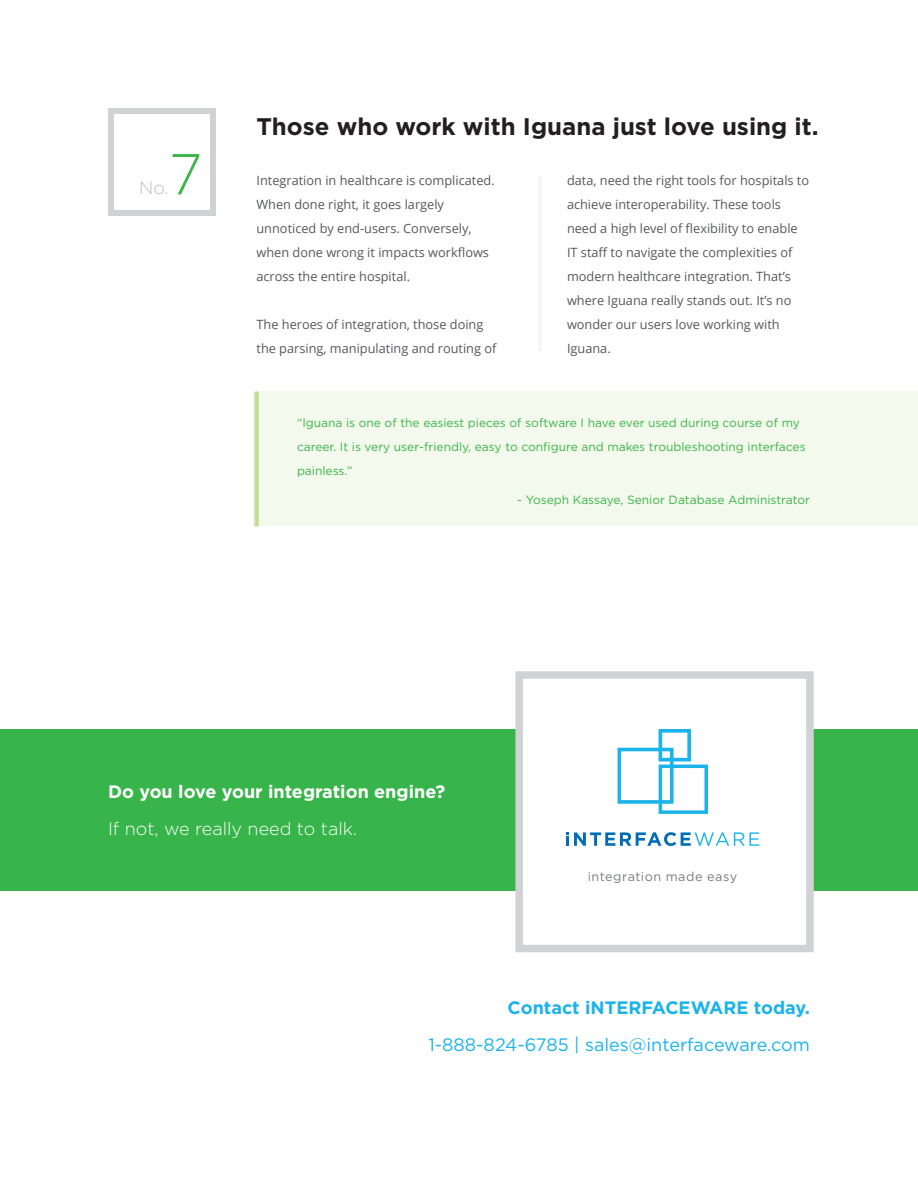
<style>
.page{position:relative;width:918px;height:1188px;background:#fff}
.page>*{position:absolute;margin:0;border:0;box-sizing:border-box;transform-origin:0 0}
.t1{font:300 57.6px "Gotham";color:#3ab54a}
.t2{font:700 24px "Gotham";color:#231f20}
.t3{font:18px "Gotham";color:#1bb3e9}
.t4{font:700 18px "Gotham";color:#fff}
.t5{font:700 18px "Gotham";color:#1bb3e9}
.t6{font:300 18px "Gotham";color:#fff}
.t7{font:300 18px "Gotham";color:#bcbdc0}
.t8{font:12.75px/24px "Open Sans";color:#57585a}
.t9{font:12.75px "Gotham";letter-spacing:.04em;color:#7a7c81}
.t10{font:12px/24px "Gotham";color:#3ab54a}
</style>
<div class="page">
<div style="left:256px;top:392px;width:662px;height:134px;background:#f3f9ec"></div>
<svg style="left:108px;top:108px;width:108px;height:108px"></svg>
<div style="left:254px;top:392px;width:5px;height:134px;background:#bfdf95"></div>
<hr style="left:538px;top:176px;width:4px;height:175px;background:#f5f6f6">
<div style="left:0;top:729px;width:918px;height:162px;background:#37b44a"></div>
<div style="left:515px;top:671px;width:299px;height:281px;background:#fff;border:8px solid #d1d2d4"></div>
<svg style="left:566px;top:832px;width:193px;height:14px"></svg>
<svg style="left:618px;top:729px;width:90px;height:85px"></svg>
<h1 class="t1" style="left:169px;top:138px;width:35px">7</h1>
<h3 class="t7" style="left:139px;top:177px;width:31px">No.</h3>
<h2 class="t2" style="left:257px;top:111px;width:564px">Those who work with Iguana just love using it.</h2>
<p class="t8" style="left:257px;top:168px;width:240px">Integration in healthcare is complicated.<br>When done right, it goes largely unnoticed by end-users. Conversely, when done wrong it impacts workflows across the entire hospital.</p>
<p class="t8" style="left:257px;top:312px;width:241px">The heroes of integration, those doing the parsing, manipulating and routing of</p>
<p class="t8" style="left:567px;top:168px;width:244px">data, need the right tools for hospitals to achieve interoperability. These tools need a high level of flexibility to enable IT staff to navigate the complexities of modern healthcare integration. That’s where Iguana really stands out. It’s no wonder our users love working with Iguana.</p>
<p class="t10" style="left:297px;top:411px;width:510px">“Iguana is one of the easiest pieces of software I have ever used during course of my career. It is very user-friendly, easy to configure and makes troubleshooting interfaces painless.”</p>
<p class="t10" style="left:517px;top:487px;width:294px">- Yoseph Kassaye, Senior Database Administrator</p>
<h3 class="t4" style="left:108px;top:780px;width:339px">Do you love your integration engine?</h3>
<h3 class="t6" style="left:108px;top:818px;width:251px">If not, we really need to talk.</h3>
<p class="t9" style="left:588px;top:869px;width:151px">integration made easy</p>
<h3 class="t5" style="left:508px;top:996px;width:304px">Contact iNTERFACEWARE today.</h3>
<h3 class="t3" style="left:429px;top:1034px;width:383px">1-888-824-6785 | sales@interfaceware.com</h3>
</div>
